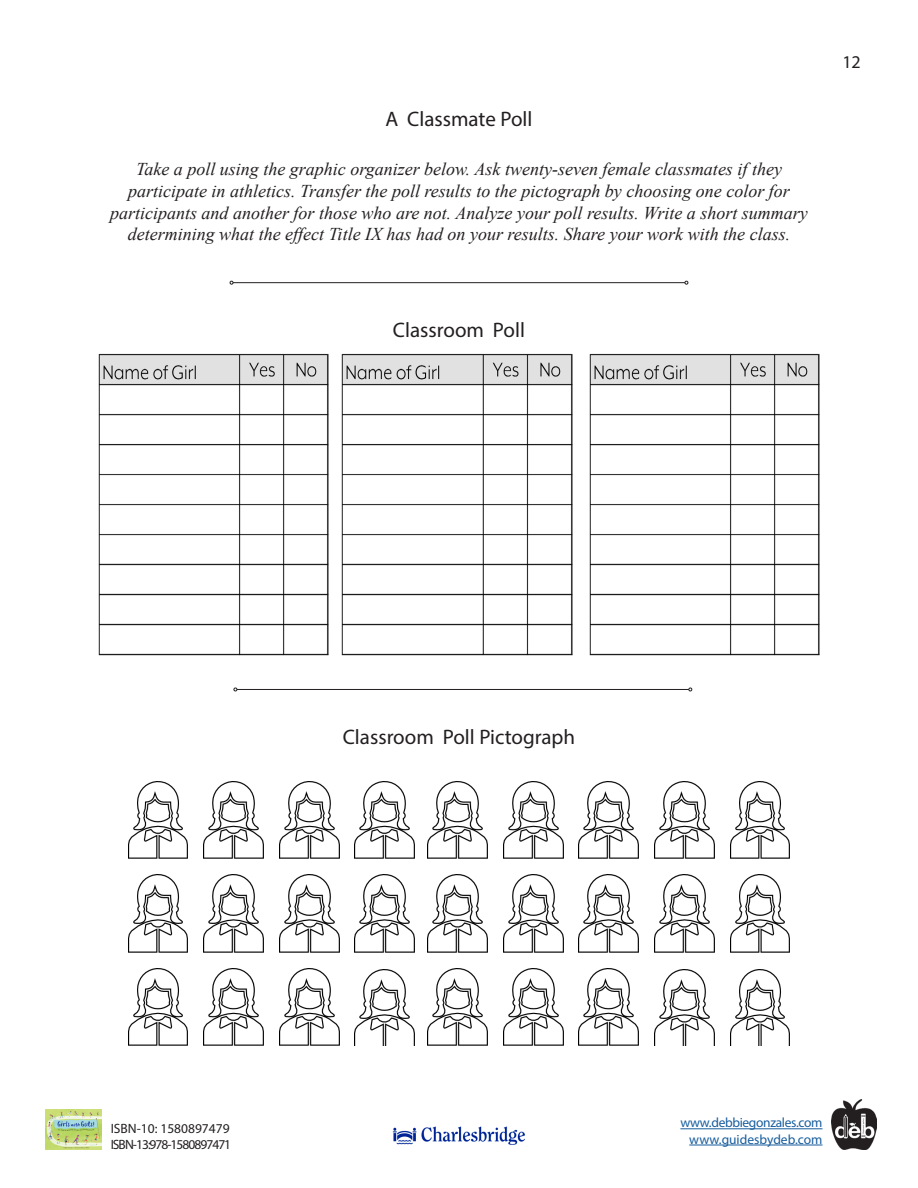
<style>
.page{position:relative;width:918px;height:1188px;background:#fff}
.page>*{position:absolute;margin:0;border:0;box-sizing:border-box;transform-origin:0 0}
.t1{font:21px "Myriad Pro";color:#231f20}
.t2{font:italic 18px/21.6px "Times New Roman";color:#231f20;text-align:center}
.t3{font:18px "Myriad Pro";color:#231f20}
.t4{font:13.5px/16.2px "Myriad Pro";letter-spacing:-.015em;color:#175d9e;text-align:right}
.t5{font:13.5px/16.2px "Myriad Pro";letter-spacing:-.07em;color:#231f20}
</style>
<div class="page">
<img style="left:832px;top:1100px;width:44px;height:50px">
<img style="left:46px;top:1110px;width:55px;height:40px">
<hr style="left:680px;top:1128px;width:143px;height:1px;background:#175d9e">
<hr style="left:689px;top:1145px;width:134px;height:1px;background:#175d9e">
<img style="left:392px;top:1126px;width:133px;height:19px">
<hr style="left:233px;top:282px;width:452px;height:1px;background:#231f20">
<img style="left:98px;top:354px;width:231px;height:301px">
<img style="left:342px;top:354px;width:231px;height:301px">
<hr style="left:237px;top:689px;width:452px;height:1px;background:#231f20">
<img style="left:128px;top:781px;width:60px;height:78px">
<img style="left:128px;top:875px;width:60px;height:77px">
<img style="left:128px;top:968px;width:60px;height:78px">
<img style="left:204px;top:781px;width:59px;height:78px">
<img style="left:204px;top:875px;width:59px;height:77px">
<img style="left:204px;top:968px;width:59px;height:78px">
<img style="left:279px;top:781px;width:60px;height:78px">
<img style="left:279px;top:875px;width:60px;height:77px">
<img style="left:279px;top:968px;width:60px;height:78px">
<img style="left:355px;top:781px;width:60px;height:78px">
<img style="left:355px;top:875px;width:60px;height:77px">
<img style="left:355px;top:970px;width:60px;height:76px">
<img style="left:428px;top:781px;width:60px;height:78px">
<img style="left:428px;top:875px;width:60px;height:77px">
<img style="left:428px;top:968px;width:60px;height:78px">
<img style="left:503px;top:781px;width:60px;height:78px">
<img style="left:503px;top:875px;width:60px;height:77px">
<img style="left:503px;top:968px;width:60px;height:78px">
<img style="left:579px;top:781px;width:60px;height:78px">
<img style="left:579px;top:875px;width:60px;height:77px">
<img style="left:579px;top:968px;width:60px;height:78px">
<img style="left:655px;top:781px;width:59px;height:78px">
<img style="left:655px;top:875px;width:59px;height:77px">
<img style="left:655px;top:970px;width:59px;height:76px">
<img style="left:730px;top:781px;width:60px;height:78px">
<img style="left:730px;top:875px;width:60px;height:77px">
<img style="left:730px;top:970px;width:60px;height:76px">
<img style="left:589px;top:354px;width:231px;height:301px">
<p class="t1" style="left:385px;top:106px;width:149px">A Classmate Poll</p>
<p class="t2" style="left:110px;top:158px;width:699px">Take a poll using the graphic organizer below. Ask twenty-seven female classmates if they participate in athletics. Transfer the poll results to the pictograph by choosing one color for participants and another for those who are not. Analyze your poll results. Write a short summary determining what the effect Title IX has had on your results. Share your work with the class.</p>
<p class="t1" style="left:393px;top:317px;width:134px">Classroom Poll</p>
<p class="t3" style="left:842px;top:51px;width:20px">12</p>
<p class="t1" style="left:343px;top:724px;width:234px">Classroom Poll Pictograph</p>
<p class="t5" style="left:111px;top:1120px;width:122px">ISBN-10: 1580897479<br>ISBN-13: 978-1580897471</p>
<p class="t4" style="left:680px;top:1115px;width:144px">www.debbiegonzales.com www.guidesbydeb.com</p>
</div>
